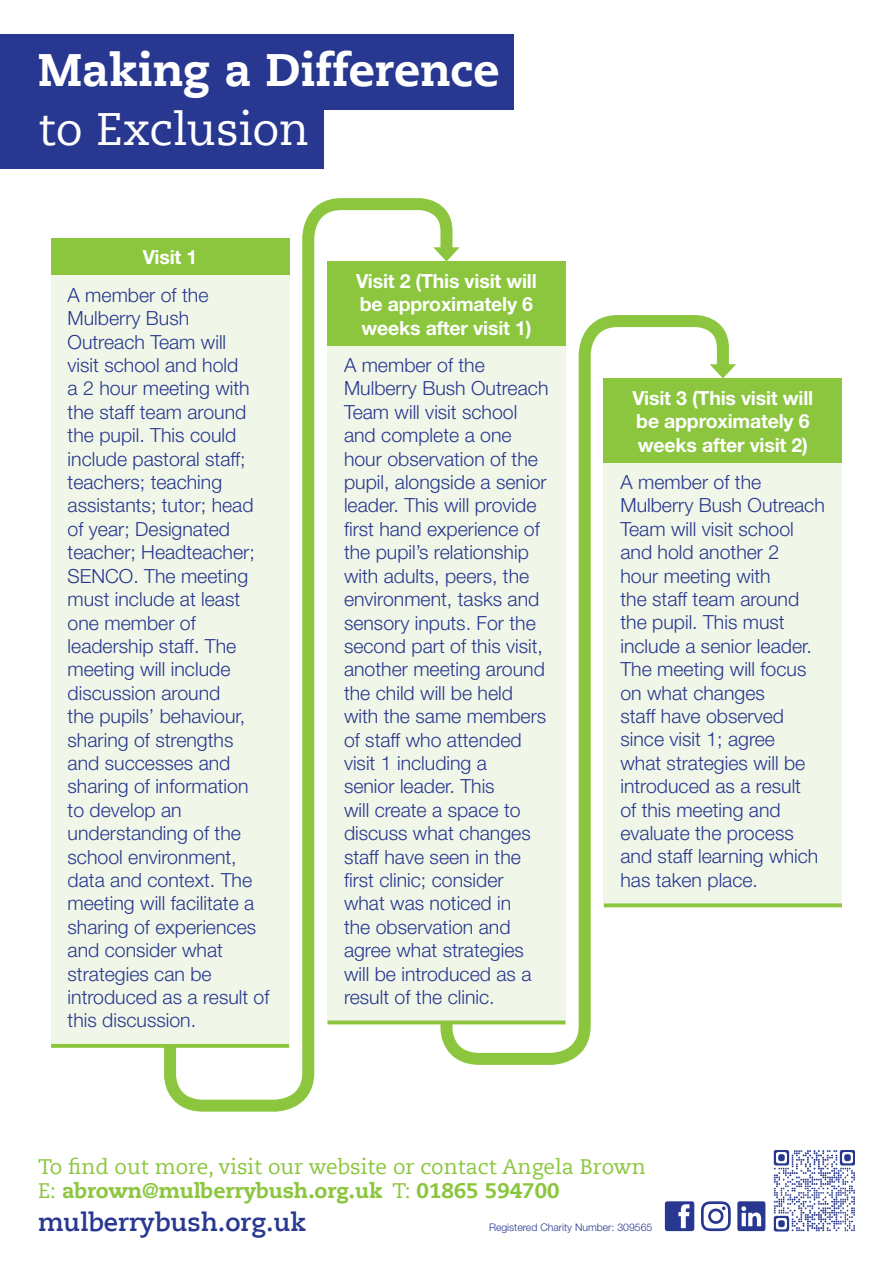
<style>
.page{position:relative;width:893px;height:1263px;background:#fff}
.page>*{position:absolute;margin:0;border:0;box-sizing:border-box;transform-origin:0 0}
.out_main_header{font:800 45.45px "Caecilia LT Pro 85";color:#fff}
.out_main_header-2{font:45.45px "Caecilia LT Pro 55 Roman";letter-spacing:-.005em;color:#fff}
.t1{font:700 25.5px "Caecilia LT Pro 75";color:#283890}
.t2{font:21px/24px "Caecilia LT Pro 55 Roman";color:#8bc63e}
.mb_stage_text{font:300 19.5px/23.4px "Helvetica Neue LT";color:#283890}
.mb_stage{font:700 19.5px/23.4px "Helvetica Neue LT";letter-spacing:-.01em;color:#fff}
.t3{font:300 10.5px "Helvetica Neue LT";color:#283890}
.s1{font-family:"Caecilia LT Pro 85";font-weight:800}
</style>
<div class="page">
<div style="left:0;top:34px;width:514px;height:75px;background:#283890"></div>
<div style="left:0;top:93px;width:324px;height:75px;background:#283890"></div>
<div style="left:51px;top:238px;width:238px;height:37px;background:#8bc63e"></div>
<div style="left:51px;top:275px;width:238px;height:769px;background:#f1f7e8"></div>
<svg style="left:51px;top:1044px;width:107px;height:4px"></svg>
<svg style="left:158px;top:198px;width:295px;height:914px"></svg>
<svg style="left:433px;top:247px;width:27px;height:14px"></svg>
<svg style="left:434px;top:315px;width:301px;height:756px"></svg>
<svg style="left:710px;top:364px;width:26px;height:14px"></svg>
<div style="left:327px;top:261px;width:239px;height:85px;background:#8bc63e"></div>
<div style="left:327px;top:346px;width:239px;height:674px;background:#f1f7e8"></div>
<svg style="left:327px;top:1020px;width:239px;height:4px"></svg>
<div style="left:604px;top:378px;width:238px;height:85px;background:#8bc63e"></div>
<div style="left:604px;top:463px;width:238px;height:440px;background:#f1f7e8"></div>
<svg style="left:604px;top:903px;width:238px;height:4px"></svg>
<svg style="left:665px;top:1201px;width:29px;height:30px"></svg>
<svg style="left:701px;top:1201px;width:30px;height:30px"></svg>
<svg style="left:737px;top:1201px;width:28px;height:30px"></svg>
<img style="left:774px;top:1150px;width:81px;height:81px">
<p class="out_main_header" style="left:38px;top:39px;width:463px">Making a Difference</p>
<p class="out_main_header-2" style="left:38px;top:99px;width:272px">to Exclusion</p>
<p class="mb_stage" style="left:143px;top:245px;width:56px">Visit 1</p>
<p class="mb_stage_text" style="left:68px;top:283px;width:203px">A member of the<br>Mulberry Bush<br>Outreach Team will<br>visit school and hold<br>a 2 hour meeting with the staff team around the pupil. This could include pastoral staff; teachers; teaching assistants; tutor; head of year; Designated teacher; Headteacher;<br>SENCO. The meeting must include at least one member of leadership staff. The meeting will include discussion around<br>the pupils’ behaviour, sharing of strengths and successes and sharing of information to develop an understanding of the school environment, data and context. The meeting will facilitate a sharing of experiences and consider what strategies can be introduced as a result of this discussion.</p>
<p class="mb_stage" style="left:356px;top:269px;width:182px">Visit 2 (This visit will be approximately 6 weeks after visit 1)</p>
<p class="mb_stage_text" style="left:344px;top:353px;width:206px">A member of the<br>Mulberry Bush Outreach<br>Team will visit school and complete a one hour observation of the pupil, alongside a senior leader. This will provide first hand experience of the pupil’s relationship with adults, peers, the environment, tasks and sensory inputs. For the second part of this visit, another meeting around the child will be held with the same members of staff who attended visit 1 including a<br>senior leader. This<br>will create a space to discuss what changes staff have seen in the first clinic; consider what was noticed in<br>the observation and agree what strategies will be introduced as a result of the clinic.</p>
<p class="mb_stage" style="left:633px;top:386px;width:182px">Visit 3 (This visit will be approximately 6 weeks after visit 2)</p>
<p class="mb_stage_text" style="left:620px;top:470px;width:206px">A member of the<br>Mulberry Bush Outreach<br>Team will visit school and hold another 2<br>hour meeting with<br>the staff team around the pupil. This must include a senior leader.<br>The meeting will focus on what changes<br>staff have observed since visit 1; agree<br>what strategies will be introduced as a result<br>of this meeting and evaluate the process and staff learning which has taken place.</p>
<p class="t2" style="left:38px;top:1154px;width:609px">To find out more, visit our website or contact Angela Brown<br>E: <span class="s1">abrown@mulberrybush.org.uk</span> T: <span class="s1">01865 594700</span></p>
<p class="t1" style="left:38px;top:1205px;width:269px">mulberrybush.org.uk</p>
<p class="t3" style="left:489px;top:1221px;width:165px">Registered Charity Number: 309565</p>
</div>
